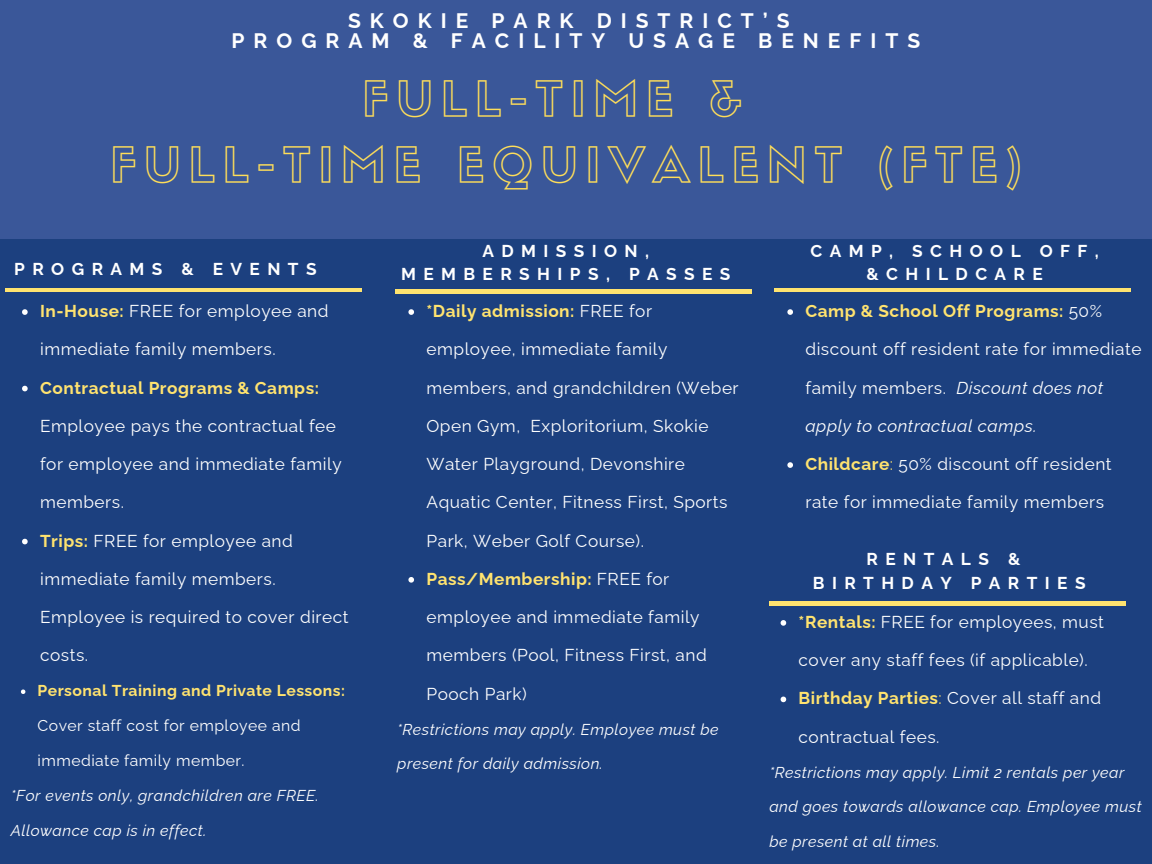
<style>
.page{position:relative;width:1152px;height:864px;background:#1c407f}
.page>*{position:absolute;margin:0;border:0;box-sizing:border-box;transform-origin:0 0}
.t1{font:47.1px/65.2px "Sifonn Basic Outline";letter-spacing:.17em;color:#ffde59;text-align:center}
.t2{font:700 21px/20.2px "Raleway";letter-spacing:.43em;color:#fff}
.t3{font:17.25px "Raleway";letter-spacing:.03em;color:#fff}
.t4{font:700 17.25px "Raleway";letter-spacing:.03em;color:#ffe36f}
.t5{font:700 17.25px/23.7px "Raleway";letter-spacing:.43em;color:#fff;text-align:center}
.t6{font:italic 17.25px "Raleway";letter-spacing:.03em;color:#fff}
.t7{font:italic 15.75px "Raleway";letter-spacing:.03em;color:#fff}
.t8{font:15.75px "Raleway";letter-spacing:.03em;color:#fff}
.t9{font:700 15.75px "Raleway";letter-spacing:.03em;color:#ffe36f}
.s1{font-weight:700;color:#ffe36f}
.s2{font-weight:400;color:#fff}
.s3{font-style:normal}
.s4{color:#ffe36f}
</style>
<div class="page">
<hr style="left:5px;top:288px;width:356px;height:4px;background:#ffe36f">
<svg style="left:22px;top:309px;width:6px;height:6px"></svg>
<svg style="left:22px;top:386px;width:6px;height:5px"></svg>
<svg style="left:22px;top:539px;width:6px;height:5px"></svg>
<svg style="left:21px;top:690px;width:4px;height:4px"></svg>
<div style="left:0;top:0;width:1152px;height:238px;background:#3a5799"></div>
<svg style="left:408px;top:309px;width:6px;height:6px"></svg>
<svg style="left:408px;top:577px;width:6px;height:6px"></svg>
<hr style="left:395px;top:290px;width:356px;height:3px;background:#ffe36f">
<svg style="left:787px;top:309px;width:6px;height:6px"></svg>
<svg style="left:787px;top:462px;width:6px;height:6px"></svg>
<hr style="left:775px;top:288px;width:356px;height:4px;background:#ffe36f">
<hr style="left:769px;top:602px;width:357px;height:3px;background:#ffe36f">
<svg style="left:781px;top:620px;width:5px;height:6px"></svg>
<svg style="left:781px;top:697px;width:5px;height:5px"></svg>
<p class="t2" style="left:232px;top:10px;width:690px;text-indent:117px">SKOKIE PARK DISTRICT’S<br>PROGRAM &amp; FACILITY USAGE BENEFITS</p>
<p class="t1" style="left:110px;top:72px;width:912px">FULL-TIME &amp;<br>FULL-TIME EQUIVALENT (FTE)</p>
<p class="t5" style="left:14px;top:257px;width:304px">PROGRAMS &amp; EVENTS</p>
<h2 class="t3" style="left:40px;top:301px;width:290px"><span class="s1">In-House:</span> FREE for employee and</h2>
<h2 class="t3" style="left:40px;top:339px;width:237px">immediate family members.</h2>
<h1 class="t4" style="left:40px;top:377px;width:280px">Contractual Programs &amp; Camps:</h1>
<h1 class="t3" style="left:40px;top:416px;width:297px">Employee pays the contractual fee</h1>
<h1 class="t3" style="left:40px;top:454px;width:303px">for employee and immediate family</h1>
<h1 class="t3" style="left:40px;top:492px;width:85px">members.</h1>
<h3 class="t3" style="left:40px;top:530px;width:254px"><span class="s1">Trips:</span> FREE for employee and</h3>
<h3 class="t3" style="left:40px;top:569px;width:237px">immediate family members.</h3>
<h3 class="t3" style="left:40px;top:607px;width:310px">Employee is required to cover direct</h3>
<h3 class="t3" style="left:40px;top:645px;width:50px">costs.</h3>
<h3 class="t9" style="left:38px;top:681px;width:309px">Personal Training and Private Lessons:</h3>
<h3 class="t8" style="left:38px;top:716px;width:265px">Cover staff cost for employee and</h3>
<h3 class="t8" style="left:38px;top:751px;width:209px">immediate family member.</h3>
<h3 class="t7" style="left:11px;top:786px;width:310px">*For events only, grandchildren are FREE.</h3>
<h3 class="t7" style="left:11px;top:821px;width:197px">Allowance cap is in effect.</h3>
<p class="t5" style="left:401px;top:239px;width:331px">ADMISSION,<br>MEMBERSHIPS, PASSES</p>
<p class="t4" style="left:427px;top:301px;width:227px">*Daily admission: <span class="s2">FREE for</span></p>
<p class="t3" style="left:427px;top:339px;width:242px">employee, immediate family</p>
<p class="t3" style="left:427px;top:377px;width:314px">members, and grandchildren (Weber</p>
<p class="t3" style="left:427px;top:416px;width:284px">Open Gym, Exploritorium, Skokie</p>
<p class="t3" style="left:427px;top:454px;width:260px">Water Playground, Devonshire</p>
<p class="t3" style="left:427px;top:492px;width:303px">Aquatic Center, Fitness First, Sports</p>
<p class="t3" style="left:427px;top:530px;width:219px">Park, Weber Golf Course).</p>
<p class="t4" style="left:427px;top:569px;width:244px">Pass/Membership: <span class="s2">FREE for</span></p>
<p class="t3" style="left:427px;top:607px;width:275px">employee and immediate family</p>
<p class="t3" style="left:427px;top:645px;width:282px">members (Pool, Fitness First, and</p>
<p class="t3" style="left:427px;top:683px;width:102px">Pooch Park)</p>
<p class="t7" style="left:397px;top:720px;width:323px">*Restrictions may apply. Employee must be</p>
<p class="t7" style="left:397px;top:755px;width:207px">present for daily admission.</p>
<p class="t5" style="left:811px;top:239px;width:290px">CAMP, SCHOOL OFF, &amp;CHILDCARE</p>
<p class="t4" style="left:805px;top:301px;width:298px">Camp &amp; School Off Programs: <span class="s2">50%</span></p>
<p class="t3" style="left:805px;top:339px;width:338px">discount off resident rate for immediate</p>
<p class="t6" style="left:805px;top:377px;width:299px"><span class="s3">family members.</span> Discount does not</p>
<p class="t6" style="left:805px;top:416px;width:233px">apply to contractual camps.</p>
<p class="t3" style="left:805px;top:454px;width:308px"><span class="s1">Childcare</span><span class="s4">:</span> 50% discount off resident</p>
<p class="t3" style="left:805px;top:492px;width:300px">rate for immediate family members</p>
<p class="t5" style="left:813px;top:547px;width:274px;text-align:left;text-indent:54px">RENTALS &amp;<br>BIRTHDAY PARTIES</p>
<p class="t3" style="left:799px;top:612px;width:307px"><span class="s1">*Rentals:</span> FREE for employees, must</p>
<p class="t3" style="left:799px;top:650px;width:291px">cover any staff fees (if applicable).</p>
<p class="t3" style="left:799px;top:688px;width:304px"><span class="s1">Birthday Parties</span><span class="s4">:</span> Cover all staff and</p>
<p class="t3" style="left:799px;top:726px;width:142px">contractual fees.</p>
<p class="t7" style="left:769px;top:763px;width:357px">*Restrictions may apply. Limit 2 rentals per year</p>
<p class="t7" style="left:769px;top:798px;width:374px">and goes towards allowance cap. Employee must</p>
<p class="t7" style="left:769px;top:833px;width:172px">be present at all times.</p>
</div>
